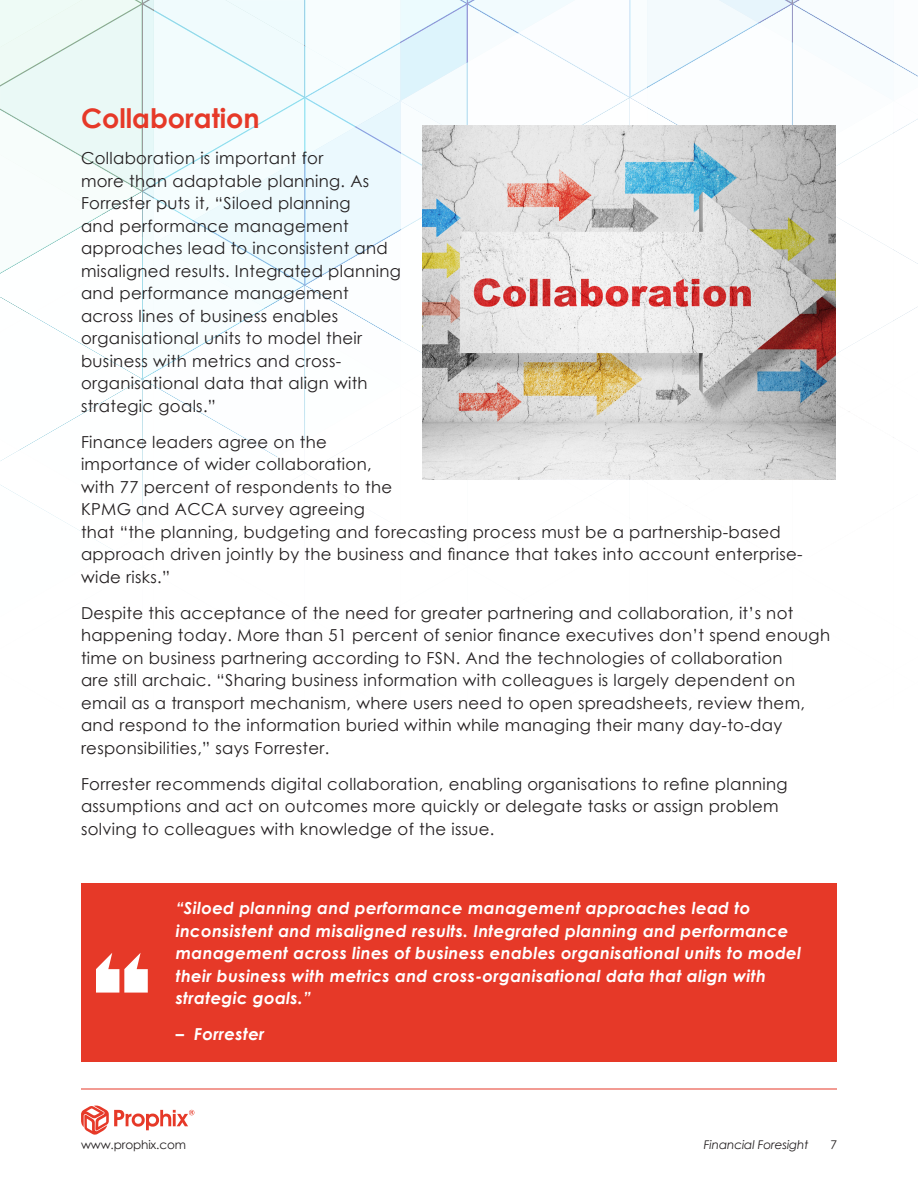
<style>
.page{position:relative;width:918px;height:1188px;background:#fff}
.page>*{position:absolute;margin:0;border:0;box-sizing:border-box;transform-origin:0 0}
.t1{font:700 27px "Century Gothic";color:#e63928}
.t2{font:16.5px/22.5px "Century Gothic";letter-spacing:.02em;color:#231f20}
.t3{font:italic 700 16.5px/22.5px "Century Gothic";letter-spacing:.02em;color:#fff}
.t4{font:italic 12px "Century Gothic";letter-spacing:-.01em;color:#231f20}
.t5{font:12px "Century Gothic";letter-spacing:-.01em;color:#231f20}
</style>
<div class="page">
<svg style="left:0;top:0;width:918px;height:550px"></svg>
<svg style="left:81px;top:1105px;width:113px;height:30px"></svg>
<hr style="left:81px;top:1089px;width:756px;height:1px;background:#e63928">
<img style="left:422px;top:125px;width:414px;height:355px">
<div style="left:81px;top:883px;width:756px;height:179px;background:#e63928"></div>
<svg style="left:96px;top:953px;width:52px;height:40px"></svg>
<p class="t1" style="left:81px;top:98px;width:180px">Collaboration</p>
<p class="t2" style="left:81px;top:147px;width:321px">Collaboration is important for<br>more than adaptable planning. As<br>Forrester puts it, “Siloed planning<br>and performance management approaches lead to inconsistent and misaligned results. Integrated planning and performance management across lines of business enables organisational units to model their business with metrics and cross&shy;organisational data that align with strategic goals.”</p>
<p class="t2" style="left:81px;top:430px;width:723px">Finance leaders agree on the<br>importance of wider collaboration,<br>with 77 percent of respondents to the<br>KPMG and ACCA survey agreeing<br>that “the planning, budgeting and forecasting process must be a partnership-based approach driven jointly by the business and finance that takes into account enterprise&shy;wide risks.”</p>
<p class="t2" style="left:81px;top:601px;width:751px">Despite this acceptance of the need for greater partnering and collaboration, it’s not happening today. More than 51 percent of senior finance executives don’t spend enough time on business partnering according to FSN. And the technologies of collaboration<br>are still archaic. “Sharing business information with colleagues is largely dependent on email as a transport mechanism, where users need to open spreadsheets, review them, and respond to the information buried within while managing their many day-to-day responsibilities,” says Forrester.</p>
<p class="t2" style="left:81px;top:772px;width:708px">Forrester recommends digital collaboration, enabling organisations to refine planning assumptions and act on outcomes more quickly or delegate tasks or assign problem solving to colleagues with knowledge of the issue.</p>
<p class="t3" style="left:176px;top:896px;width:627px">“Siloed planning and performance management approaches lead to inconsistent and misaligned results. Integrated planning and performance management across lines of business enables organisational units to model their business with metrics and cross-organisational data that align with strategic goals.”</p>
<p class="t3" style="left:176px;top:1022px;width:90px">– Forrester</p>
<p class="t5" style="left:81px;top:1136px;width:107px">www.prophix.com</p>
<p class="t4" style="left:704px;top:1136px;width:106px">Financial Foresight</p>
<p class="t5" style="left:831px;top:1137px;width:8px">7</p>
</div>
